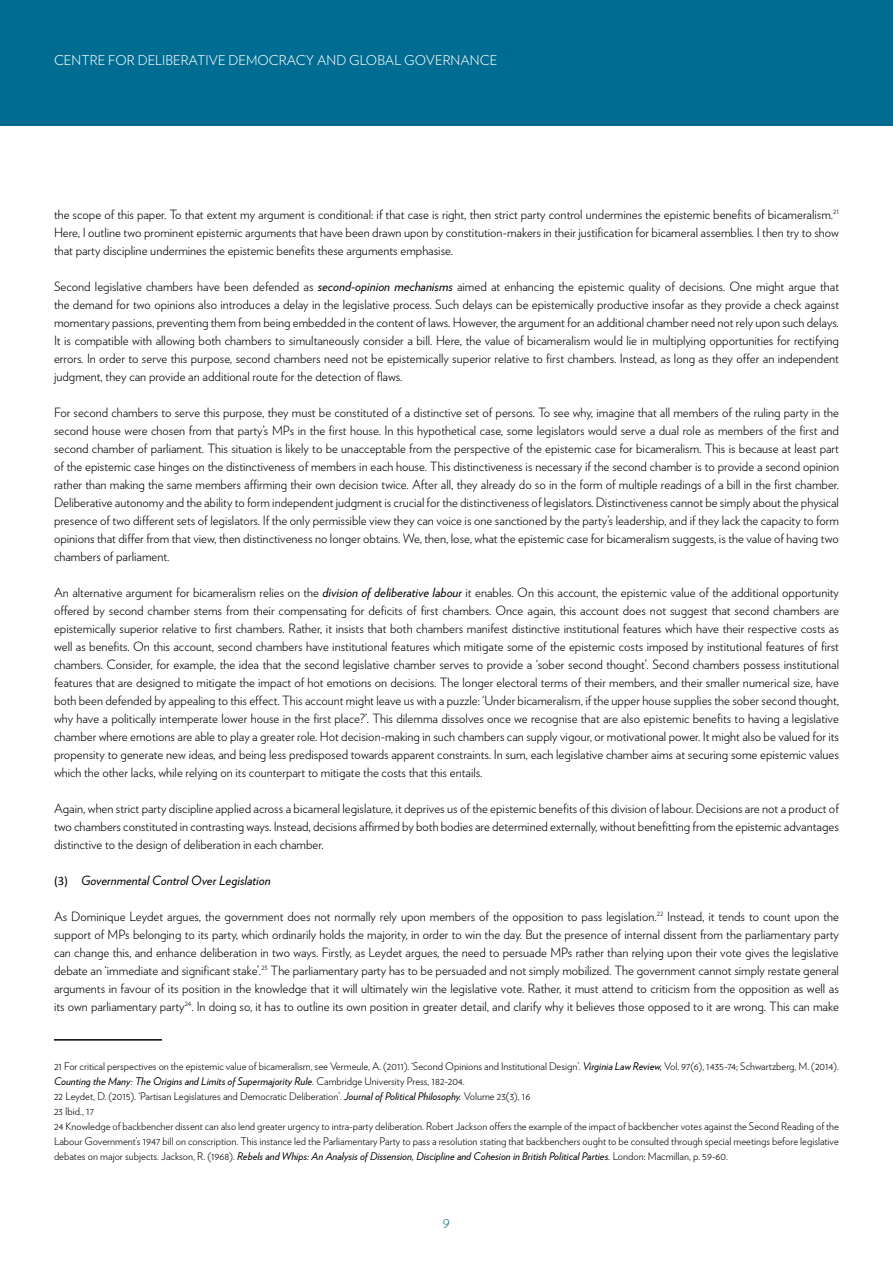
<style>
.page{position:relative;width:893px;height:1263px;background:#fff}
.page>*{position:absolute;margin:0;border:0;box-sizing:border-box;transform-origin:0 0}
.t1{font:300 13.5px "Verlag";color:#fff}
.t2{font:300 12.75px/18px "Verlag";color:#000;text-align:justify}
.t3{font:italic 12.75px "Verlag";color:#000}
.t4{font:300 12px "Verlag";color:#006c91}
.t5{font:300 10.5px/15px "Verlag";color:#000}
.s1{font-weight:400;font-style:italic}
.s2{font-family:"Calibri";font-style:normal}
</style>
<div class="page">
<div style="left:0;top:0;width:893px;height:125px;background:#006c91"></div>
<hr style="left:54px;top:1039px;width:108px;height:1px;background:#000">
<p class="t1" style="left:54px;top:50px;width:445px">CENTRE FOR DELIBERATIVE DEMOCRACY AND GLOBAL GOVERNANCE</p>
<p class="t2" style="left:54px;top:204px;width:786px">the scope of this paper. To that extent my argument is conditional: if that case is right, then strict party control undermines the epistemic benefits of bicameralism.<sup>21<br></sup>Here, I outline two prominent epistemic arguments that have been drawn upon by constitution-makers in their justification for bicameral assemblies. I then try to show that party discipline undermines the epistemic benefits these arguments emphasise.</p>
<p class="t2" style="left:54px;top:276px;width:787px">Second legislative chambers have been defended as <span class="s1">second-opinion mechanisms</span> aimed at enhancing the epistemic quality of decisions. One might argue that the demand for two opinions also introduces a delay in the legislative process. Such delays can be epistemically productive insofar as they provide a check against momentary passions, preventing them from being embedded in the content of laws. However, the argument for an additional chamber need not rely upon such delays.<br>It is compatible with allowing both chambers to simultaneously consider a bill. Here, the value of bicameralism would lie in multiplying opportunities for rectifying errors. In order to serve this purpose, second chambers need not be epistemically superior relative to first chambers. Instead, as long as they offer an independent judgment, they can provide an additional route for the detection of flaws.</p>
<p class="t2" style="left:54px;top:402px;width:787px">For second chambers to serve this purpose, they must be constituted of a distinctive set of persons. To see why, imagine that all members of the ruling party in the second house were chosen from that party’s MPs in the first house. In this hypothetical case, some legislators would serve a dual role as members of the first and second chamber of parliament. This situation is likely to be unacceptable from the perspective of the epistemic case for bicameralism. This is because at least part of the epistemic case hinges on the distinctiveness of members in each house. This distinctiveness is necessary if the second chamber is to provide a second opinion rather than making the same members affirming their own decision twice. After all, they already do so in the form of multiple readings of a bill in the first chamber.<br>Deliberative autonomy and the ability to form independent judgment is crucial for the distinctiveness of legislators. Distinctiveness cannot be simply about the physical presence of two different sets of legislators. If the only permissible view they can voice is one sanctioned by the party’s leadership, and if they lack the capacity to form opinions that differ from that view, then distinctiveness no longer obtains. We, then, lose, what the epistemic case for bicameralism suggests, is the value of having two chambers of parliament.</p>
<p class="t2" style="left:54px;top:582px;width:787px">An alternative argument for bicameralism relies on the <span class="s1">division of deliberative labour</span> it enables. On this account, the epistemic value of the additional opportunity offered by second chamber stems from their compensating for deficits of first chambers. Once again, this account does not suggest that second chambers are epistemically superior relative to first chambers. Rather, it insists that both chambers manifest distinctive institutional features which have their respective costs as well as benefits. On this account, second chambers have institutional features which mitigate some of the epistemic costs imposed by institutional features of first chambers. Consider, for example, the idea that the second legislative chamber serves to provide a ‘sober second thought’. Second chambers possess institutional features that are designed to mitigate the impact of hot emotions on decisions. The longer electoral terms of their members, and their smaller numerical size, have both been defended by appealing to this effect. This account might leave us with a puzzle: ‘Under bicameralism, if the upper house supplies the sober second thought, why have a politically intemperate lower house in the first place?’. This dilemma dissolves once we recognise that are also epistemic benefits to having a legislative chamber where emotions are able to play a greater role. Hot decision-making in such chambers can supply vigour, or motivational power. It might also be valued for its propensity to generate new ideas, and being less predisposed towards apparent constraints. In sum, each legislative chamber aims at securing some epistemic values which the other lacks, while relying on its counterpart to mitigate the costs that this entails.</p>
<p class="t2" style="left:54px;top:798px;width:786px">Again, when strict party discipline applied across a bicameral legislature, it deprives us of the epistemic benefits of this division of labour. Decisions are not a product of two chambers constituted in contrasting ways. Instead, decisions affirmed by both bodies are determined externally, without benefitting from the epistemic advantages distinctive to the design of deliberation in each chamber.</p>
<p class="t3" style="left:54px;top:870px;width:218px"><span class="s2">(3)</span> Governmental Control Over Legislation</p>
<p class="t2" style="left:54px;top:906px;width:786px">As Dominique Leydet argues, the government does not normally rely upon members of the opposition to pass legislation.<sup>22</sup> Instead, it tends to count upon the support of MPs belonging to its party, which ordinarily holds the majority, in order to win the day. But the presence of internal dissent from the parliamentary party can change this, and enhance deliberation in two ways. Firstly, as Leydet argues, the need to persuade MPs rather than relying upon their vote gives the legislative debate an ‘immediate and significant stake’.<sup>23</sup> The parliamentary party has to be persuaded and not simply mobilized. The government cannot simply restate general arguments in favour of its position in the knowledge that it will ultimately win the legislative vote. Rather, it must attend to criticism from the opposition as well as its own parliamentary party<sup>24</sup>. In doing so, it has to outline its own position in greater detail, and clarify why it believes those opposed to it are wrong. This can make</p>
<p class="t5" style="left:54px;top:1058px;width:786px">21 For critical perspectives on the epistemic value of bicameralism, see Vermeule, A. (2011). ‘Second Opinions and Institutional Design’. <span class="s1">Virginia Law Review,</span> Vol. 97(6), 1435-74; Schwartzberg, M. (2014).<br><span class="s1">Counting the Many: The Origins and Limits of Supermajority Rule</span>. Cambridge University Press, 182-204.<br>22 Leydet, D. (2015). ‘Partisan Legislatures and Democratic Deliberation’. <span class="s1">Journal of Political Philosophy.</span> Volume 23(3), 16<br>23 Ibid., 17<br>24 Knowledge of backbencher dissent can also lend greater urgency to intra-party deliberation. Robert Jackson offers the example of the impact of backbencher votes against the Second Reading of the Labour Government’s 1947 bill on conscription. This instance led the Parliamentary Party to pass a resolution stating that backbenchers ought to be consulted through special meetings before legislative debates on major subjects. Jackson, R. (1968). <span class="s1">Rebels and Whips: An Analysis of Dissension, Discipline and Cohesion in British Political Parties.</span> London: Macmillan, p. 59-60.</p>
<p class="t4" style="left:443px;top:1215px;width:9px">9</p>
</div>
